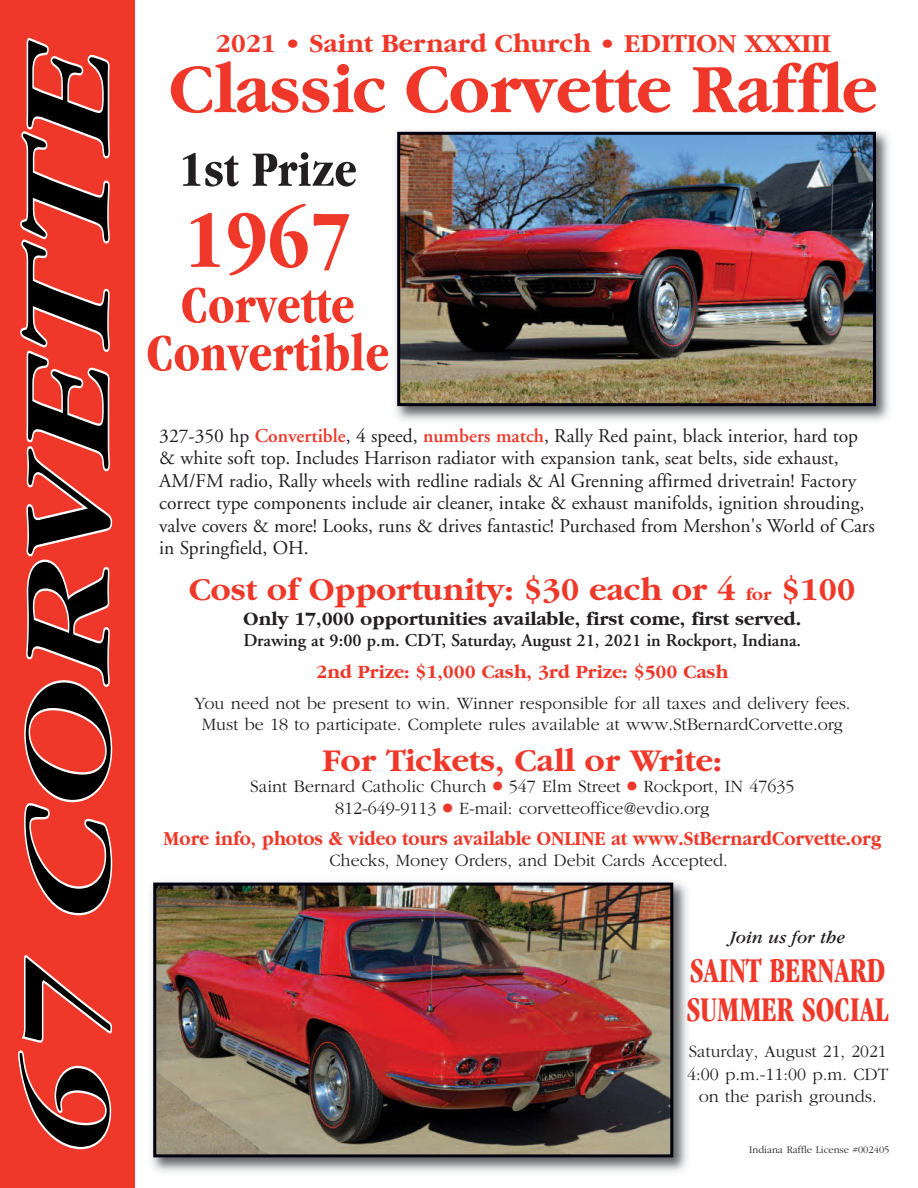
<style>
.page{position:relative;width:918px;height:1188px;background:#fff}
.page>*{position:absolute;margin:0;border:0;box-sizing:border-box;transform-origin:0 0}
.t1{font:700 condensed 84px "Garamond";color:#ef3829}
.t2{font:700 72px "Garamond";color:#ef3829;scale:.93 1}
.t3{font:700 condensed 54px/48px "Garamond";color:#ef3829;text-align:center}
.t4{font:700 condensed 51px "Garamond";color:#231f20}
.t5{font:700 condensed 36px/39px "Garamond";color:#ef3829;scale:.85 1}
.t6{font:700 33px "Garamond";color:#ef3829}
.t7{font:700 27px "Garamond";color:#ef3829}
.t8{font:700 20.7px "Garamond";color:#ef3829;scale:.9 1}
.t9{font:19.5px/22.5px "Adobe Garamond";color:#231f20}
.t10{font:700 19.5px "Garamond";color:#231f20}
.t11{font:700 19.5px "Garamond";color:#ef3829}
.t12{font:300 18px/22.5px "Garamond";color:#231f20;text-align:center}
.t13{font:600 18px "Adobe Garamond";color:#231f20}
.t14{font:italic 18px "Garamond IT Cby BT";color:#231f20}
.t15{font:300 10.5px "Garamond";color:#231f20}
.s1{font-weight:600;color:#ef3829}
.s2{font-size:18px}
</style>
<div class="page">
<div style="left:0;top:0;width:135px;height:1188px;background:#ef3829"></div>
<svg style="left:20px;top:38px;width:93px;height:878px"></svg>
<svg style="left:18px;top:955px;width:94px;height:195px"></svg>
<img style="left:395px;top:131px;width:495px;height:290px">
<img style="left:401px;top:136px;width:471px;height:266px">
<div style="left:397px;top:132px;width:479px;height:274px;border:3px solid #000010"></div>
<img style="left:151px;top:881px;width:537px;height:291px">
<img style="left:157px;top:887px;width:512px;height:266px">
<div style="left:153px;top:883px;width:520px;height:274px;border:3px solid #000010"></div>
<h3 class="t7" style="left:216px;top:27px;width:617px">2021 • Saint Bernard Church • EDITION XXXIII</h3>
<h2 class="t2" style="left:169px;top:45px;width:763px">Classic Corvette Raffle</h2>
<h3 class="t4" style="left:179px;top:150px;width:180px">1st Prize</h3>
<h1 class="t1" style="left:184px;top:208px;width:169px">1967</h1>
<h3 class="t3" style="left:146px;top:285px;width:245px">Corvette<br>Convertible</h3>
<p class="t9" style="left:159px;top:426px;width:717px">327-350 hp <span class="s1">Convertible</span>, 4 speed, <span class="s1">numbers match</span>, Rally Red paint, black interior, hard top &amp; white soft top. Includes Harrison radiator with expansion tank, seat belts, side exhaust, AM/FM radio, Rally wheels with redline radials &amp; Al Grenning affirmed drivetrain! Factory correct type components include air cleaner, intake &amp; exhaust manifolds, ignition shrouding, valve covers &amp; more! Looks, runs &amp; drives fantastic! Purchased from Mershon's World of Cars in Springfield, OH.</p>
<h3 class="t6" style="left:189px;top:569px;width:668px">Cost of Opportunity: $30 each or 4 <span class="s2">for</span> $100</h3>
<p class="t10" style="left:244px;top:607px;width:559px">Only 17,000 opportunities available, first come, first served.</p>
<p class="t13" style="left:243px;top:634px;width:559px">Drawing at 9:00 p.m. CDT, Saturday, August 21, 2021 in Rockport, Indiana.</p>
<p class="t11" style="left:316px;top:660px;width:414px">2nd Prize: $1,000 Cash, 3rd Prize: $500 Cash</p>
<p class="t12" style="left:194px;top:693px;width:658px;line-height:21px">You need not be present to win. Winner responsible for all taxes and delivery fees.<br>Must be 18 to participate. Complete rules available at www.StBernardCorvette.org</p>
<h3 class="t6" style="left:322px;top:740px;width:401px">For Tickets, Call or Write:</h3>
<p class="t12" style="left:250px;top:775px;width:372px">Saint Bernard Catholic Church 547 Elm Street</p>
<p class="t12" style="left:644px;top:775px;width:152px">Rockport, IN 47635</p>
<p class="t12" style="left:335px;top:796px;width:103px">812-649-9113</p>
<p class="t12" style="left:459px;top:796px;width:252px">E-mail: corvetteoffice@evdio.org</p>
<p class="t8" style="left:164px;top:826px;width:799px">More info, photos &amp; video tours available ONLINE at www.StBernardCorvette.org</p>
<p class="t12" style="left:329px;top:849px;width:400px">Checks, Money Orders, and Debit Cards Accepted.</p>
<p class="t14" style="left:730px;top:931px;width:116px">Join us for the</p>
<h3 class="t5" style="left:687px;top:954px;width:239px">SAINT BERNARD<br>SUMMER SOCIAL</h3>
<p class="t12" style="left:687px;top:1040px;width:203px">Saturday, August 21, 2021<br>4:00 p.m.-11:00 p.m. CDT on the parish grounds.</p>
<p class="t15" style="left:749px;top:1144px;width:142px">Indiana Raffle License #002405</p>
</div>
